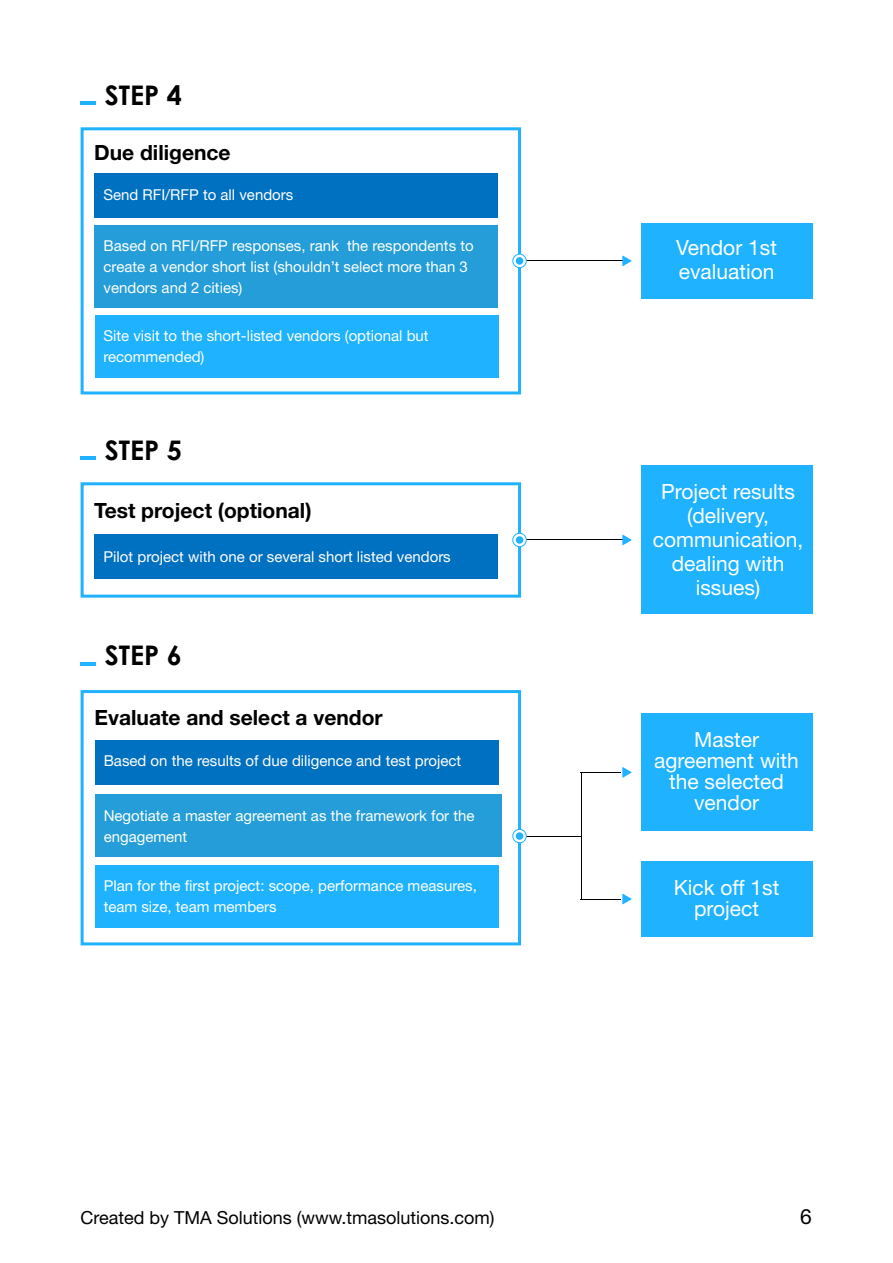
<style>
.page{position:relative;width:893px;height:1263px;background:#fff}
.page>*{position:absolute;margin:0;border:0;box-sizing:border-box;transform-origin:0 0}
.t1{font:700 27px "Century Gothic";color:#000}
.t2{font:21px/24px "Helvetica Neue";color:#fff;text-align:center}
.t3{font:700 21px "Helvetica Neue";color:#000}
.t4{font:21px "Helvetica Neue";color:#000}
.t5{font:18px "Helvetica Neue";color:#000}
.t6{font:15px/21px "Helvetica Neue";color:#fff}
</style>
<div class="page">
<div style="left:641px;top:714px;width:171px;height:117px;background:#1eb2ff"></div>
<div style="left:95px;top:740px;width:403px;height:45px;background:#0070c0"></div>
<div style="left:95px;top:315px;width:403px;height:63px;background:#1eb2ff"></div>
<div style="left:641px;top:223px;width:171px;height:75px;background:#1eb2ff"></div>
<div style="left:641px;top:861px;width:171px;height:75px;background:#1eb2ff"></div>
<div style="left:95px;top:795px;width:407px;height:62px;background:#249dd8"></div>
<div style="left:95px;top:173px;width:403px;height:45px;background:#0070c0"></div>
<div style="left:95px;top:534px;width:403px;height:45px;background:#0070c0"></div>
<div style="left:95px;top:865px;width:404px;height:62px;background:#1eb2ff"></div>
<div style="left:95px;top:226px;width:403px;height:82px;background:#249dd8"></div>
<div style="left:641px;top:466px;width:171px;height:148px;background:#1eb2ff"></div>
<hr style="left:523px;top:836px;width:58px;height:1px;background:#000">
<hr style="left:581px;top:772px;width:40px;height:1px;background:#000">
<hr style="left:581px;top:773px;width:1px;height:126px;background:#000">
<hr style="left:581px;top:899px;width:40px;height:1px;background:#000">
<svg style="left:622px;top:767px;width:10px;height:11px"></svg>
<svg style="left:622px;top:894px;width:10px;height:10px"></svg>
<hr style="left:523px;top:260px;width:102px;height:1px;background:#000">
<div style="left:81px;top:127px;width:440px;height:267px;border:3px solid #1eb2ff"></div>
<svg style="left:513px;top:254px;width:13px;height:14px"></svg>
<div style="left:512px;top:254px;width:15px;height:14px;border:1px solid #1eb2ff;border-radius:50%"></div>
<div style="left:516px;top:257px;width:7px;height:8px;background:#1eb2ff;border-radius:50%"></div>
<svg style="left:622px;top:255px;width:10px;height:11px"></svg>
<div style="left:81px;top:690px;width:440px;height:255px;border:3px solid #1eb2ff"></div>
<hr style="left:523px;top:540px;width:102px;height:1px;background:#000">
<div style="left:81px;top:482px;width:440px;height:116px;border:3px solid #1eb2ff"></div>
<svg style="left:513px;top:533px;width:13px;height:14px"></svg>
<div style="left:512px;top:533px;width:15px;height:14px;border:1px solid #1eb2ff;border-radius:50%"></div>
<div style="left:516px;top:536px;width:7px;height:8px;background:#1eb2ff;border-radius:50%"></div>
<svg style="left:622px;top:535px;width:10px;height:10px"></svg>
<hr style="left:81px;top:101px;width:15px;height:4px;background:#1eb2ff">
<hr style="left:81px;top:456px;width:15px;height:4px;background:#1eb2ff">
<hr style="left:81px;top:662px;width:15px;height:3px;background:#1eb2ff">
<svg style="left:513px;top:829px;width:13px;height:14px"></svg>
<div style="left:512px;top:829px;width:15px;height:14px;border:1px solid #1eb2ff;border-radius:50%"></div>
<div style="left:516px;top:832px;width:7px;height:8px;background:#1eb2ff;border-radius:50%"></div>
<h1 class="t1" style="left:105px;top:75px;width:79px">STEP 4</h1>
<h2 class="t3" style="left:94px;top:136px;width:138px">Due diligence</h2>
<p class="t6" style="left:103px;top:185px;width:192px">Send RFI/RFP to all vendors</p>
<p class="t6" style="left:104px;top:236px;width:372px">Based on RFI/RFP responses, rank the respondents to create a vendor short list (shouldn’t select more than 3 vendors and 2 cities)</p>
<p class="t6" style="left:103px;top:326px;width:327px">Site visit to the short-listed vendors (optional but recommended)</p>
<h1 class="t1" style="left:105px;top:430px;width:79px">STEP 5</h1>
<h2 class="t3" style="left:94px;top:494px;width:219px">Test project (optional)</h2>
<p class="t6" style="left:104px;top:547px;width:349px">Pilot project with one or several short listed vendors</p>
<h1 class="t1" style="left:105px;top:635px;width:79px">STEP 6</h1>
<h2 class="t3" style="left:95px;top:701px;width:290px">Evaluate and select a vendor</h2>
<p class="t6" style="left:104px;top:751px;width:359px">Based on the results of due diligence and test project</p>
<p class="t6" style="left:104px;top:806px;width:372px">Negotiate a master agreement as the framework for the engagement</p>
<p class="t6" style="left:104px;top:876px;width:375px">Plan for the first project: scope, performance measures, team size, team members</p>
<h2 class="t2" style="left:676px;top:237px;width:102px;text-align:left">Vendor 1st evaluation</h2>
<h2 class="t2" style="left:653px;top:481px;width:152px">Project results (delivery, communication, dealing with issues)</h2>
<h2 class="t2" style="left:654px;top:730px;width:146px;line-height:21px">Master agreement with the selected vendor</h2>
<h2 class="t2" style="left:674px;top:878px;width:107px;line-height:21px">Kick off 1st project</h2>
<p class="t5" style="left:80px;top:1205px;width:416px">Created by TMA Solutions (www.tmasolutions.com)</p>
<h2 class="t4" style="left:800px;top:1201px;width:13px">6</h2>
</div>
